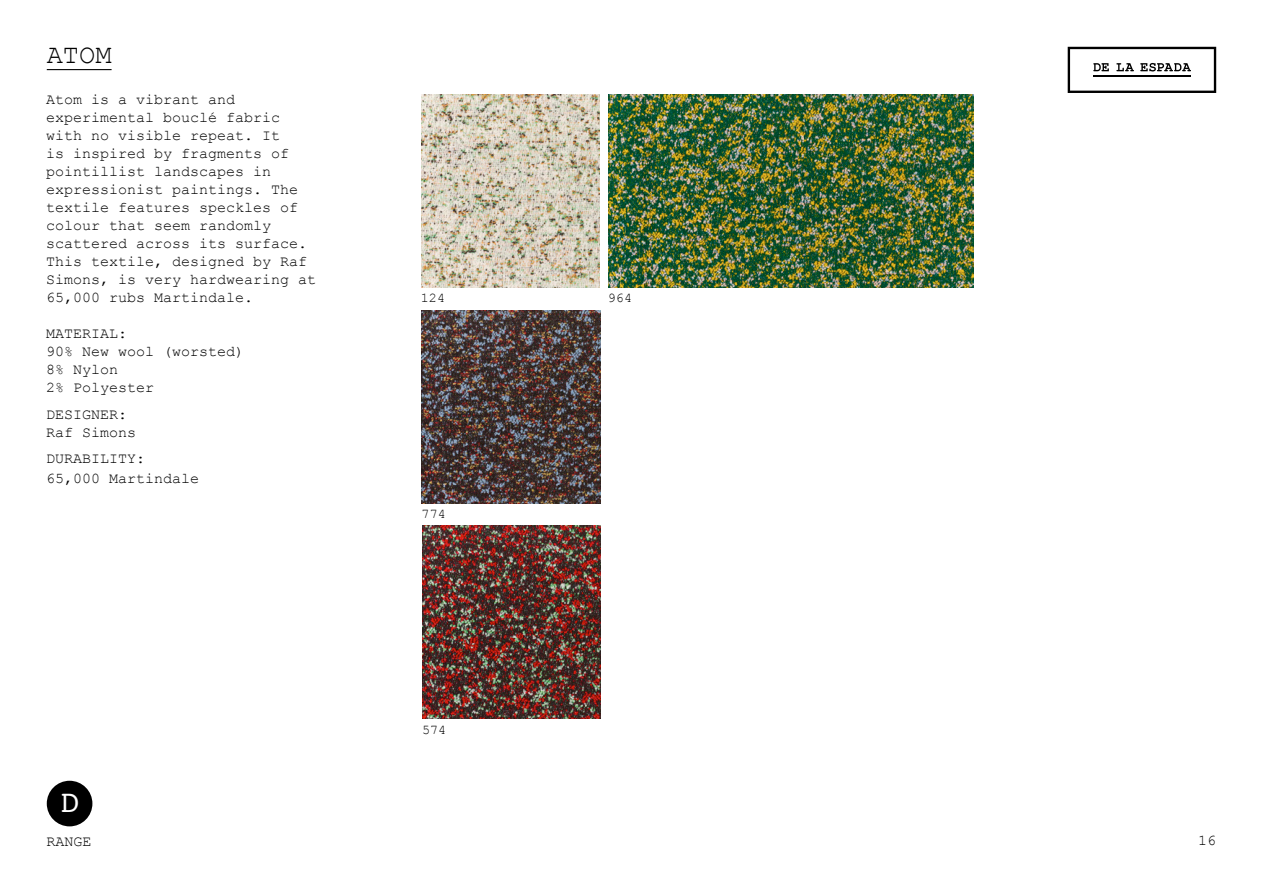
<style>
.page{position:relative;width:1263px;height:893px;background:#fff}
.page>*{position:absolute;margin:0;border:0;box-sizing:border-box;transform-origin:0 0}
.t1{font:31.5px "Courier";color:#fff}
.t2{font:27px "Courier New";color:#000}
.t3{font:15px/18px "Courier New";color:#000}
.t4{font:13.5px "Courier New";color:#000}
</style>
<div class="page">
<svg style="left:1068px;top:47px;width:148px;height:46px"></svg>
<img style="left:608px;top:95px;width:366px;height:192px">
<img style="left:422px;top:95px;width:177px;height:192px">
<img style="left:422px;top:525px;width:179px;height:193px">
<img style="left:422px;top:311px;width:179px;height:193px">
<hr style="left:47px;top:69px;width:65px;height:1px;background:#000">
<div style="left:47px;top:781px;width:45px;height:45px;background:#000;border-radius:50%"></div>
<p class="t2" style="left:47px;top:38px;width:66px">ATOM</p>
<p class="t3" style="left:46px;top:90px;width:272px">Atom is a vibrant and experimental bouclé fabric with no visible repeat. It<br>is inspired by fragments of pointillist landscapes in expressionist paintings. The textile features speckles of colour that seem randomly scattered across its surface.<br>This textile, designed by Raf<br>Simons, is very hardwearing at<br>65,000 rubs Martindale.</p>
<p class="t3" style="left:46px;top:324px;width:82px">MATERIAL:</p>
<p class="t3" style="left:46px;top:342px;width:200px">90% New wool (worsted)</p>
<p class="t3" style="left:46px;top:360px;width:73px">8% Nylon</p>
<p class="t3" style="left:46px;top:378px;width:109px">2% Polyester</p>
<p class="t3" style="left:46px;top:405px;width:82px">DESIGNER:</p>
<p class="t3" style="left:46px;top:423px;width:91px">Raf Simons</p>
<p class="t3" style="left:46px;top:449px;width:100px">DURABILITY:</p>
<p class="t3" style="left:46px;top:469px;width:154px">65,000 Martindale</p>
<p class="t1" style="left:61px;top:778px;width:20px">D</p>
<p class="t4" style="left:421px;top:290px;width:26px">124</p>
<p class="t4" style="left:608px;top:290px;width:26px">964</p>
<p class="t4" style="left:422px;top:505px;width:26px">774</p>
<p class="t4" style="left:422px;top:721px;width:26px">574</p>
<p class="t3" style="left:47px;top:832px;width:46px">RANGE</p>
<p class="t3" style="left:1198px;top:831px;width:19px">16</p>
</div>
